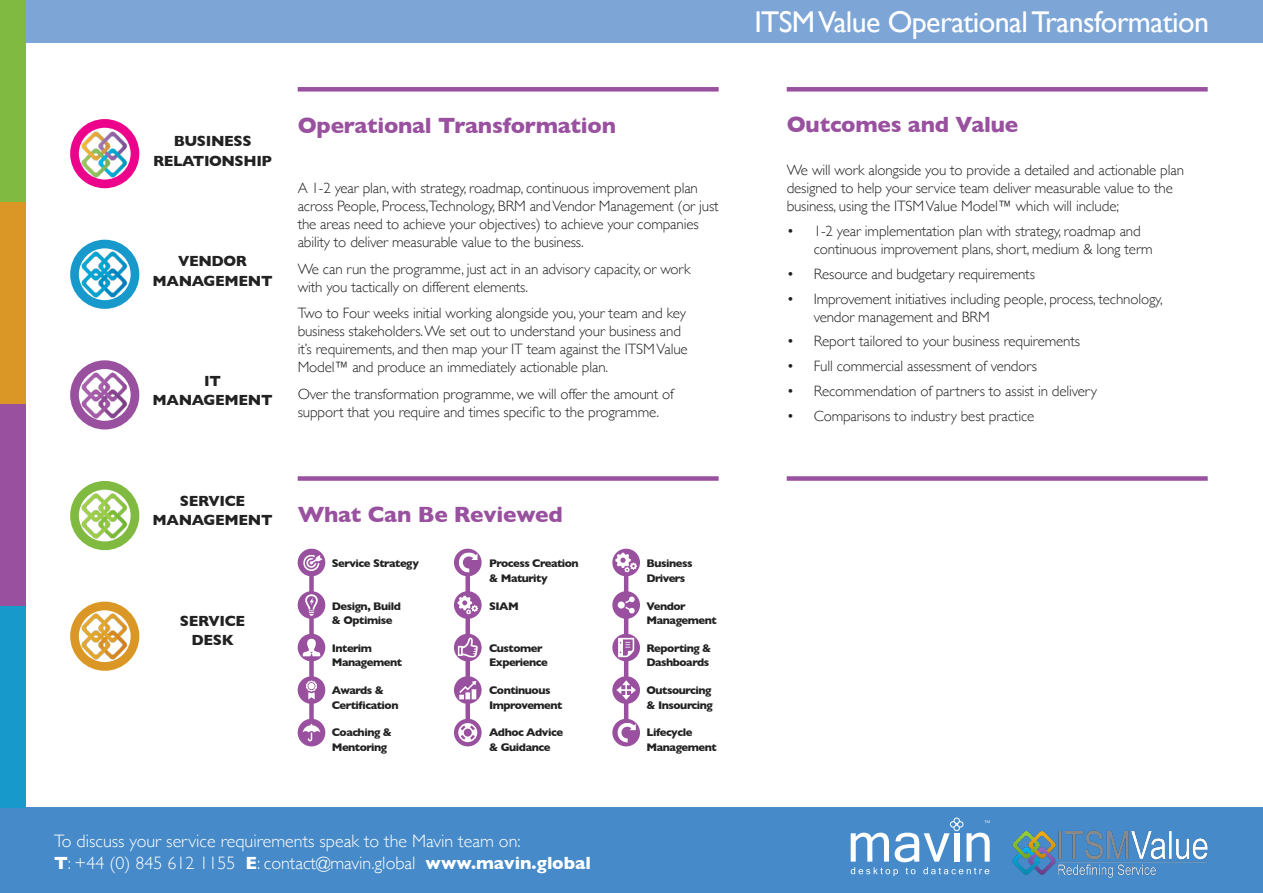
<style>
.page{position:relative;width:1263px;height:893px;background:#fff}
.page>*{position:absolute;margin:0;border:0;box-sizing:border-box;transform-origin:0 0}
.t1{font:30px "Gill Sans";letter-spacing:-.02em;color:#fff}
.t2{font:700 22.5px "Gill Sans";letter-spacing:-.01em;color:#99519f}
.t3{font:300 18px/21.6px "Gill Sans";color:#fff}
.t4{font:300 15px/18px "Gill Sans";letter-spacing:-.01em;color:#222}
.t5{font:700 15px/19.5px "Gill Sans";letter-spacing:-.025em;color:#222;text-align:center}
.t6{font:700 11.25px "Gill Sans";letter-spacing:-.04em;color:#222}
.s1{font-weight:700}
</style>
<div class="page">
<div style="left:298px;top:87px;width:421px;height:5px;background:#99519f"></div>
<div style="left:298px;top:476px;width:421px;height:5px;background:#99519f"></div>
<div style="left:309px;top:562px;width:5px;height:171px;background:#99519f"></div>
<div style="left:298px;top:549px;width:27px;height:27px;background:#99519f;border-radius:50%"></div>
<svg style="left:303px;top:555px;width:20px;height:16px"></svg>
<div style="left:298px;top:591px;width:27px;height:28px;background:#99519f;border-radius:50%"></div>
<svg style="left:305px;top:594px;width:13px;height:22px"></svg>
<svg style="left:298px;top:634px;width:27px;height:27px"></svg>
<svg style="left:303px;top:639px;width:17px;height:17px"></svg>
<div style="left:298px;top:676px;width:27px;height:28px;background:#99519f;border-radius:50%"></div>
<svg style="left:306px;top:680px;width:11px;height:20px"></svg>
<div style="left:298px;top:719px;width:27px;height:27px;background:#99519f;border-radius:50%"></div>
<svg style="left:303px;top:724px;width:17px;height:17px"></svg>
<div style="left:465px;top:562px;width:5px;height:171px;background:#99519f"></div>
<div style="left:454px;top:549px;width:28px;height:27px;background:#99519f;border-radius:50%"></div>
<svg style="left:458px;top:552px;width:20px;height:21px"></svg>
<div style="left:454px;top:591px;width:28px;height:28px;background:#99519f;border-radius:50%"></div>
<svg style="left:457px;top:595px;width:21px;height:19px"></svg>
<div style="left:454px;top:634px;width:28px;height:27px;background:#99519f;border-radius:50%"></div>
<svg style="left:458px;top:637px;width:20px;height:21px"></svg>
<svg style="left:454px;top:676px;width:28px;height:28px"></svg>
<svg style="left:459px;top:681px;width:17px;height:18px"></svg>
<div style="left:454px;top:719px;width:28px;height:27px;background:#99519f;border-radius:50%"></div>
<svg style="left:458px;top:723px;width:19px;height:19px"></svg>
<hr style="left:624px;top:562px;width:4px;height:171px;background:#99519f">
<div style="left:612px;top:549px;width:28px;height:27px;background:#99519f;border-radius:50%"></div>
<svg style="left:615px;top:552px;width:22px;height:20px"></svg>
<div style="left:612px;top:591px;width:28px;height:28px;background:#99519f;border-radius:50%"></div>
<svg style="left:618px;top:596px;width:17px;height:17px"></svg>
<svg style="left:612px;top:634px;width:28px;height:27px"></svg>
<svg style="left:618px;top:638px;width:16px;height:19px"></svg>
<div style="left:612px;top:676px;width:28px;height:28px;background:#99519f;border-radius:50%"></div>
<svg style="left:616px;top:680px;width:20px;height:20px"></svg>
<div style="left:612px;top:719px;width:28px;height:27px;background:#99519f;border-radius:50%"></div>
<svg style="left:617px;top:723px;width:19px;height:19px"></svg>
<div style="left:0;top:808px;width:1263px;height:85px;background:#468ac9"></div>
<div style="left:0;top:0;width:1263px;height:43px;background:#7da6d7"></div>
<svg style="left:851px;top:817px;width:139px;height:59px"></svg>
<div style="left:0;top:0;width:26px;height:202px;background:#80ba41"></div>
<div style="left:0;top:202px;width:26px;height:202px;background:#db9725"></div>
<div style="left:0;top:404px;width:26px;height:202px;background:#99519f"></div>
<div style="left:0;top:606px;width:26px;height:202px;background:#1899cb"></div>
<div style="left:787px;top:87px;width:421px;height:5px;background:#99519f"></div>
<div style="left:787px;top:476px;width:421px;height:5px;background:#99519f"></div>
<img style="left:81px;top:611px;width:48px;height:51px">
<div style="left:70px;top:602px;width:69px;height:69px;border:9px solid #db9725;border-radius:50%"></div>
<img style="left:81px;top:490px;width:48px;height:51px">
<div style="left:70px;top:481px;width:69px;height:69px;border:9px solid #80ba41;border-radius:50%"></div>
<img style="left:81px;top:369px;width:48px;height:51px">
<div style="left:70px;top:360px;width:69px;height:69px;border:9px solid #99519f;border-radius:50%"></div>
<img style="left:81px;top:249px;width:48px;height:51px">
<div style="left:70px;top:240px;width:69px;height:69px;border:9px solid #1899cb;border-radius:50%"></div>
<img style="left:81px;top:128px;width:48px;height:51px">
<div style="left:70px;top:119px;width:69px;height:69px;border:9px solid #ed028c;border-radius:50%"></div>
<img style="left:1012px;top:830px;width:196px;height:48px">
<p class="t5" style="left:153px;top:131px;width:120px">BUSINESS<br>RELATIONSHIP</p>
<p class="t5" style="left:153px;top:251px;width:121px">VENDOR<br>MANAGEMENT</p>
<p class="t5" style="left:153px;top:371px;width:121px">IT<br>MANAGEMENT</p>
<p class="t2" style="left:298px;top:107px;width:320px">Operational Transformation</p>
<p class="t4" style="left:298px;top:179px;width:423px">A 1-2 year plan, with strategy, roadmap, continuous improvement plan across People, Process,Technology, BRM and Vendor Management (or just the areas need to achieve your objectives) to achieve your companies ability to deliver measurable value to the business.</p>
<p class="t4" style="left:298px;top:259px;width:394px">We can run the programme, just act in an advisory capacity, or work with you tactically on different elements.</p>
<p class="t4" style="left:298px;top:304px;width:392px">Two to Four weeks initial working alongside you, your team and key business stakeholders. We set out to understand your business and it’s requirements, and then map your IT team against the ITSM Value Model™ and produce an immediately actionable plan.</p>
<p class="t4" style="left:298px;top:384px;width:378px">Over the transformation programme, we will offer the amount of support that you require and times specific to the programme.</p>
<p class="t5" style="left:153px;top:491px;width:121px">SERVICE<br>MANAGEMENT</p>
<p class="t5" style="left:180px;top:610px;width:67px">SERVICE<br>DESK</p>
<p class="t2" style="left:298px;top:496px;width:267px">What Can Be Reviewed</p>
<p class="t6" style="left:332px;top:555px;width:89px">Service Strategy</p>
<p class="t6" style="left:489px;top:555px;width:91px">Process Creation</p>
<p class="t6" style="left:646px;top:555px;width:48px">Business</p>
<p class="t6" style="left:489px;top:569px;width:60px">&amp; Maturity</p>
<p class="t6" style="left:646px;top:569px;width:40px">Drivers</p>
<p class="t6" style="left:332px;top:597px;width:71px">Design, Build</p>
<p class="t6" style="left:489px;top:597px;width:31px">SIAM</p>
<p class="t6" style="left:646px;top:597px;width:41px">Vendor</p>
<p class="t6" style="left:332px;top:611px;width:62px">&amp; Optimise</p>
<p class="t6" style="left:646px;top:611px;width:72px">Management</p>
<p class="t6" style="left:332px;top:639px;width:42px">Interim</p>
<p class="t6" style="left:489px;top:639px;width:55px">Customer</p>
<p class="t6" style="left:646px;top:639px;width:67px">Reporting &amp;</p>
<p class="t6" style="left:332px;top:654px;width:72px">Management</p>
<p class="t6" style="left:489px;top:654px;width:60px">Experience</p>
<p class="t6" style="left:646px;top:654px;width:64px">Dashboards</p>
<p class="t6" style="left:332px;top:681px;width:54px">Awards &amp;</p>
<p class="t6" style="left:489px;top:681px;width:63px">Continuous</p>
<p class="t6" style="left:646px;top:681px;width:67px">Outsourcing</p>
<p class="t6" style="left:332px;top:696px;width:68px">Certification</p>
<p class="t6" style="left:489px;top:696px;width:75px">Improvement</p>
<p class="t6" style="left:646px;top:696px;width:68px">&amp; Insourcing</p>
<p class="t6" style="left:332px;top:723px;width:62px">Coaching &amp;</p>
<p class="t6" style="left:489px;top:723px;width:76px">Adhoc Advice</p>
<p class="t6" style="left:646px;top:723px;width:48px">Lifecycle</p>
<p class="t6" style="left:332px;top:738px;width:57px">Mentoring</p>
<p class="t6" style="left:489px;top:738px;width:63px">&amp; Guidance</p>
<p class="t6" style="left:646px;top:738px;width:72px">Management</p>
<p class="t3" style="left:54px;top:830px;width:539px">To discuss your service requirements speak to the Mavin team on:<br><span class="s1">T</span>: +44 (0) 845 612 1155 <span class="s1">E</span>: contact@mavin.global <span class="s1">www.mavin.global</span></p>
<p class="t1" style="left:754px;top:4px;width:456px">ITSM Value Operational Transformation</p>
<p class="t2" style="left:787px;top:107px;width:233px">Outcomes and Value</p>
<p class="t4" style="left:787px;top:161px;width:399px">We will work alongside you to provide a detailed and actionable plan designed to help your service team deliver measurable value to the business, using the ITSM Value Model™ which will include;</p>
<p class="t4" style="left:814px;top:221px;width:341px;text-indent:-27px">• 1-2 year implementation plan with strategy, roadmap and continuous improvement plans, short, medium &amp; long term</p>
<p class="t4" style="left:787px;top:264px;width:250px">• Resource and budgetary requirements</p>
<p class="t4" style="left:814px;top:289px;width:350px;text-indent:-27px">• Improvement initiatives including people, process, technology, vendor management and BRM</p>
<p class="t4" style="left:787px;top:332px;width:295px">• Report tailored to your business requirements</p>
<p class="t4" style="left:787px;top:357px;width:252px">• Full commercial assessment of vendors</p>
<p class="t4" style="left:787px;top:381px;width:312px">• Recommendation of partners to assist in delivery</p>
<p class="t4" style="left:787px;top:406px;width:249px">• Comparisons to industry best practice</p>
</div>
